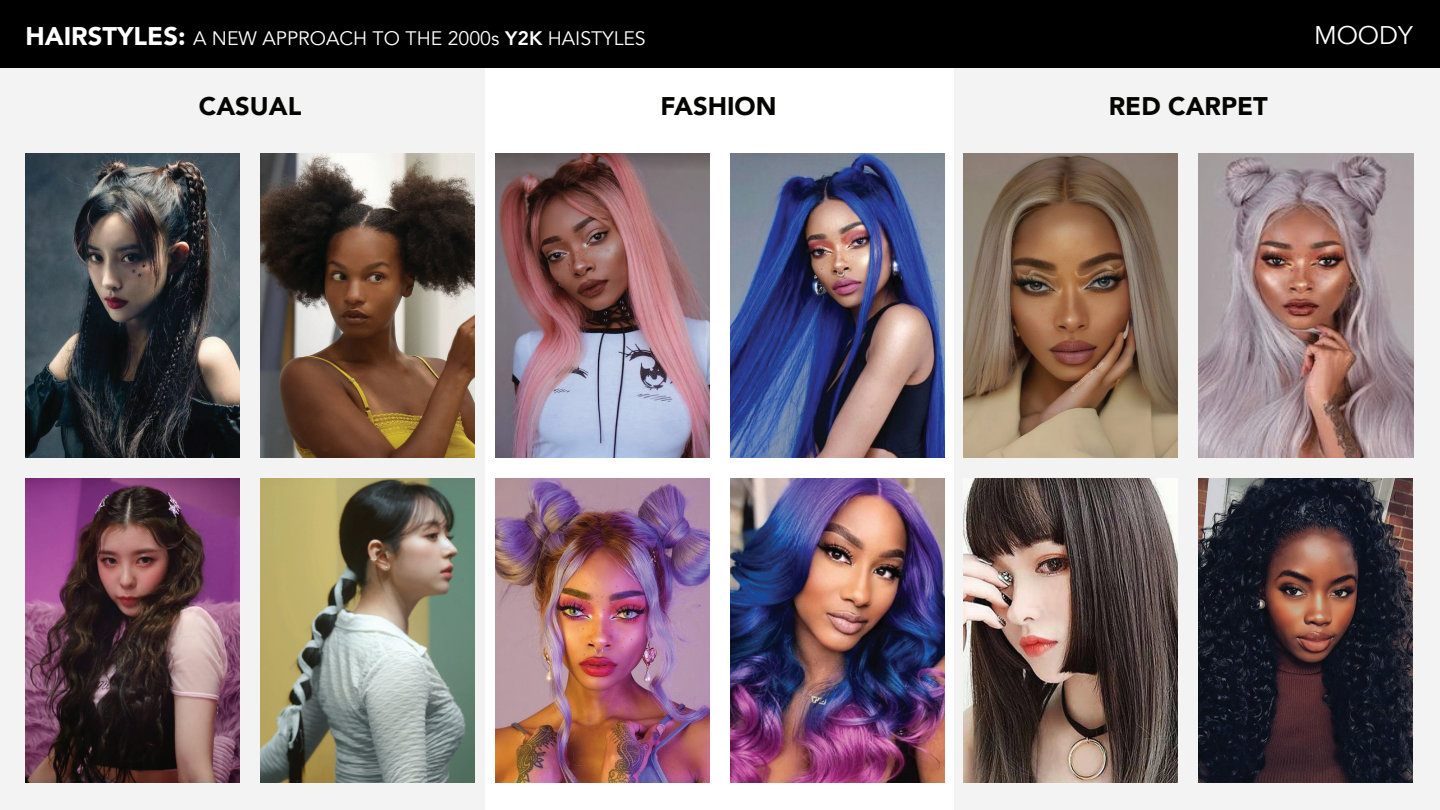
<style>
.page{position:relative;width:1440px;height:810px;background:#fff}
.page>*{position:absolute;margin:0;border:0;box-sizing:border-box;transform-origin:0 0}
.t1{font:900 25.5px "Avenir";color:#040503}
.t2{font:25.5px "Avenir";color:#fff}
.t3{font:19.5px "Avenir";color:#fff}
.s1{font-weight:900;font-size:25.5px}
.s2{font-weight:800}
</style>
<div class="page">
<div style="left:955px;top:67px;width:485px;height:743px;background:#f3f3f3"></div>
<div style="left:0;top:67px;width:485px;height:743px;background:#f3f3f3"></div>
<div style="left:0;top:0;width:1440px;height:68px;background:#000"></div>
<img style="left:26px;top:153px;width:214px;height:305px">
<img style="left:26px;top:478px;width:214px;height:305px">
<img style="left:261px;top:153px;width:214px;height:305px">
<img style="left:261px;top:478px;width:214px;height:305px">
<img style="left:495px;top:153px;width:214px;height:305px">
<img style="left:495px;top:478px;width:214px;height:305px">
<img style="left:731px;top:153px;width:214px;height:305px">
<img style="left:731px;top:478px;width:214px;height:305px">
<img style="left:964px;top:153px;width:214px;height:305px">
<img style="left:964px;top:478px;width:214px;height:305px">
<img style="left:1199px;top:153px;width:214px;height:305px">
<img style="left:1199px;top:478px;width:214px;height:305px">
<p class="t3" style="left:26px;top:27px;width:622px"><span class="s1">HAIRSTYLES:</span> A NEW APPROACH TO THE 2000s <span class="s2">Y2K</span> HAISTYLES</p>
<h1 class="t2" style="left:1314px;top:20px;width:100px">MOODY</h1>
<h1 class="t1" style="left:199px;top:84px;width:104px">CASUAL</h1>
<h1 class="t1" style="left:660px;top:84px;width:118px">FASHION</h1>
<h1 class="t1" style="left:1109px;top:84px;width:161px">RED CARPET</h1>
</div>
